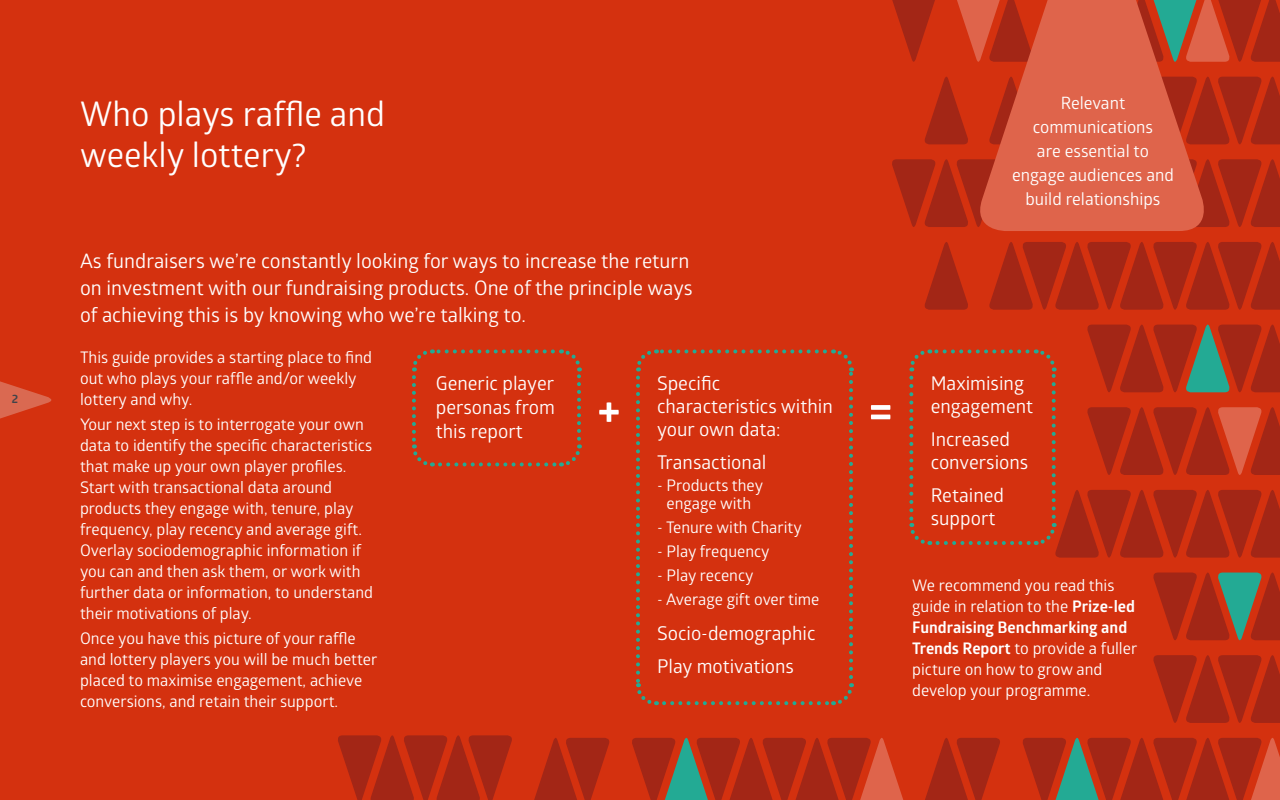
<style>
.page{position:relative;width:1280px;height:800px;background:#d4310f}
.page>*{position:absolute;margin:0;border:0;box-sizing:border-box;transform-origin:0 0}
.t1{font:34px/42px "Glober";color:#fff}
.t2{font:20px/27px "Glober";color:#fff}
.t3{font:19px/23px "Glober";color:#fff}
.t4{font:17px/24px "Glober";color:#fff;text-align:center}
.t5{font:16px/21px "Glober";color:#fff}
.t6{font:700 12px "Glober";color:#414349}
.s1{font-weight:700}
</style>
<div class="page">
<svg style="left:892px;top:0;width:43px;height:62px"></svg>
<svg style="left:924px;top:242px;width:44px;height:68px"></svg>
<svg style="left:989px;top:242px;width:291px;height:68px"></svg>
<svg style="left:1153px;top:572px;width:127px;height:69px"></svg>
<svg style="left:892px;top:159px;width:388px;height:68px"></svg>
<svg style="left:338px;top:735px;width:174px;height:65px"></svg>
<svg style="left:1153px;top:655px;width:127px;height:68px"></svg>
<svg style="left:924px;top:76px;width:44px;height:68px"></svg>
<svg style="left:1213px;top:76px;width:67px;height:69px"></svg>
<svg style="left:925px;top:738px;width:75px;height:62px"></svg>
<svg style="left:534px;top:738px;width:76px;height:62px"></svg>
<svg style="left:1022px;top:737px;width:258px;height:63px"></svg>
<svg style="left:632px;top:737px;width:271px;height:63px"></svg>
<svg style="left:957px;top:0;width:15px;height:45px"></svg>
<svg style="left:1213px;top:0;width:67px;height:62px"></svg>
<svg style="left:412px;top:349px;width:170px;height:118px"></svg>
<svg style="left:909px;top:324px;width:371px;height:234px"></svg>
<svg style="left:636px;top:378px;width:21px;height:328px"></svg>
<svg style="left:664px;top:683px;width:190px;height:23px"></svg>
<svg style="left:832px;top:349px;width:22px;height:328px"></svg>
<svg style="left:636px;top:349px;width:189px;height:22px"></svg>
<svg style="left:599px;top:402px;width:20px;height:20px"></svg>
<svg style="left:871px;top:405px;width:20px;height:14px"></svg>
<svg style="left:0;top:381px;width:52px;height:38px"></svg>
<svg style="left:972px;top:0;width:241px;height:231px;background:#d1573e"></svg>
<p class="t6" style="left:12px;top:390px;width:8px">2</p>
<h1 class="t1" style="left:80px;top:91px;width:306px">Who plays raffle and weekly lottery?</h1>
<p class="t2" style="left:80px;top:247px;width:614px">As fundraisers we’re constantly looking for ways to increase the return on investment with our fundraising products. One of the principle ways of achieving this is by knowing who we’re talking to.</p>
<p class="t5" style="left:80px;top:347px;width:294px">This guide provides a starting place to find out who plays your raffle and/or weekly lottery and why.</p>
<p class="t5" style="left:80px;top:414px;width:295px">Your next step is to interrogate your own data to identify the specific characteristics that make up your own player profiles.<br>Start with transactional data around products they engage with, tenure, play frequency, play recency and average gift.<br>Overlay sociodemographic information if you can and then ask them, or work with further data or information, to understand their motivations of play.</p>
<p class="t5" style="left:80px;top:628px;width:299px">Once you have this picture of your raffle and lottery players you will be much better placed to maximise engagement, achieve conversions, and retain their support.</p>
<p class="t3" style="left:436px;top:371px;width:121px;line-height:24px;text-align:justify">Generic player personas from this report</p>
<p class="t3" style="left:657px;top:371px;width:177px">Specific characteristics within your own data:</p>
<p class="t3" style="left:657px;top:450px;width:111px">Transactional</p>
<p class="t5" style="left:657px;top:476px;width:108px;line-height:18px;text-align:center">- Products they engage with</p>
<p class="t5" style="left:657px;top:516px;width:146px">- Tenure with Charity</p>
<p class="t5" style="left:657px;top:540px;width:114px">- Play frequency</p>
<p class="t5" style="left:657px;top:564px;width:98px">- Play recency</p>
<p class="t5" style="left:657px;top:588px;width:164px">- Average gift over time</p>
<p class="t3" style="left:657px;top:616px;width:160px;line-height:33px">Socio-demographic<br>Play motivations</p>
<p class="t4" style="left:1012px;top:90px;width:163px">Relevant communications<br>are essential to engage audiences and build relationships</p>
<p class="t3" style="left:931px;top:371px;width:104px">Maximising engagement</p>
<p class="t3" style="left:931px;top:427px;width:99px">Increased conversions</p>
<p class="t3" style="left:931px;top:483px;width:75px">Retained support</p>
<p class="t5" style="left:912px;top:574px;width:227px">We recommend you read this guide in relation to the <span class="s1">Prize-led<br>Fundraising Benchmarking and<br>Trends Report</span> to provide a fuller picture on how to grow and develop your programme.</p>
</div>
